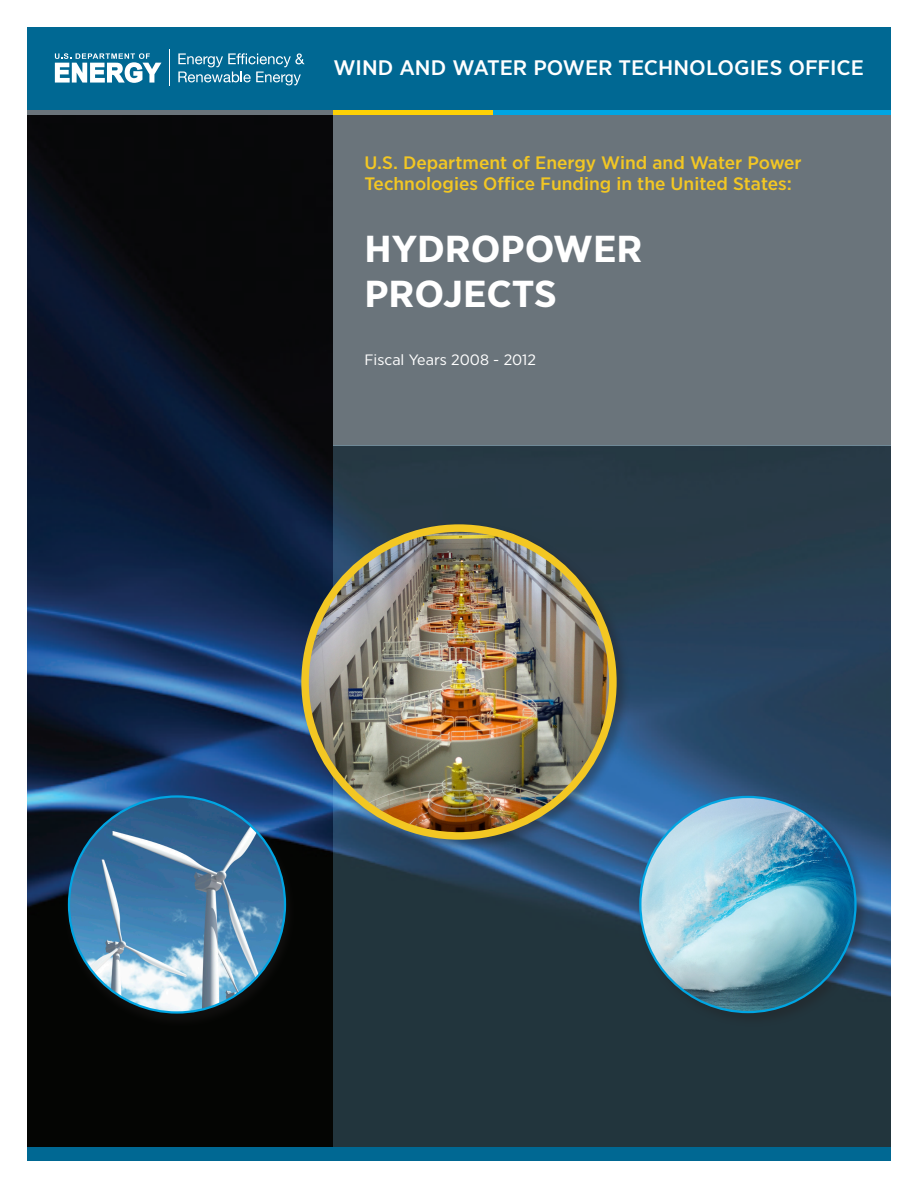
<style>
.page{position:relative;width:918px;height:1188px;background:#fff}
.page>*{position:absolute;margin:0;border:0;box-sizing:border-box;transform-origin:0 0}
.t1{font:700 37.5px/45px "Gotham Narrow";color:#fff;scale:1.1 1}
.t2{font:500 21px "Gotham Narrow";color:#fff;scale:1.1 1}
.t3{font:500 18px/21px "Gotham Narrow";color:#f3c723;scale:1.1 1}
.t4{font:15px "Gotham Narrow";color:#fff;scale:1.1 1}
</style>
<div class="page">
<img style="left:27px;top:115px;width:307px;height:1033px">
<div style="left:333px;top:115px;width:558px;height:331px;background:#6a747b"></div>
<svg style="left:334px;top:446px;width:557px;height:702px;background:#253c4c"></svg>
<div style="left:27px;top:27px;width:864px;height:84px;background:#006893"></div>
<div style="left:27px;top:110px;width:306px;height:5px;background:#6a747b"></div>
<div style="left:333px;top:110px;width:161px;height:5px;background:#fed105"></div>
<div style="left:494px;top:110px;width:397px;height:5px;background:#00a5e3"></div>
<svg style="left:55px;top:53px;width:106px;height:30px"></svg>
<hr style="left:169px;top:50px;width:1px;height:36px;background:#fff">
<svg style="left:178px;top:53px;width:127px;height:32px"></svg>
<div style="left:27px;top:1148px;width:864px;height:13px;background:#006893"></div>
<div style="left:62px;top:794px;width:235px;height:235px;background:#231f20;opacity:.4"></div>
<img style="left:69px;top:796px;width:216px;height:216px;border-radius:108px">
<div style="left:299px;top:522px;width:332px;height:331px;background:#231f20;opacity:.4"></div>
<img style="left:305px;top:528px;width:308px;height:307px">
<div style="left:301px;top:524px;width:316px;height:316px;border:8px solid #f3c723;border-radius:50%"></div>
<div style="left:636px;top:793px;width:234px;height:234px;background:#231f20;opacity:.4"></div>
<img style="left:640px;top:797px;width:216px;height:215px;border-radius:108px">
<p class="t2" style="left:333px;top:55px;width:484px">WIND AND WATER POWER TECHNOLOGIES OFFICE</p>
<p class="t3" style="left:364px;top:152px;width:399px">U.S. Department of Energy Wind and Water Power<br>Technologies Office Funding in the United States:</p>
<p class="t1" style="left:364px;top:226px;width:254px">HYDROPOWER<br>PROJECTS</p>
<p class="t4" style="left:364px;top:351px;width:157px">Fiscal Years 2008 - 2012</p>
</div>
